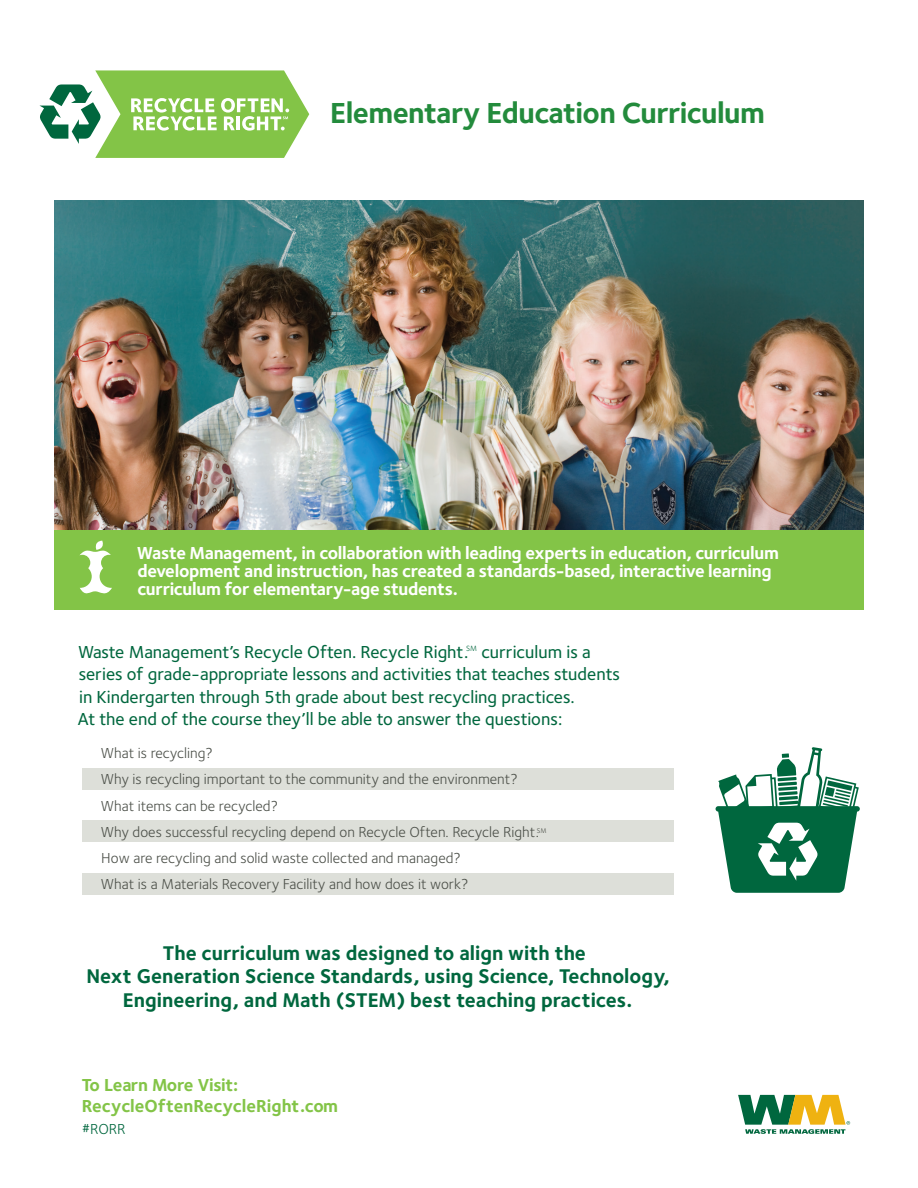
<style>
.page{position:relative;width:918px;height:1188px;background:#fff}
.page>*{position:absolute;margin:0;border:0;box-sizing:border-box;transform-origin:0 0}
.t1{font:700 30px "Foundry Sterling";letter-spacing:-.02em;color:#238b3c}
.t2{font:700 20.55px/23.2px "Foundry Sterling";color:#00673e;text-align:center}
.t3{font:500 18px/22.5px "Foundry Sterling";color:#00673e}
.t4{font:700 18px/18px "Foundry Sterling";letter-spacing:-.015em;color:#fff}
.t5{font:700 18px/21px "Foundry Sterling";letter-spacing:-.01em;color:#83c447}
.t6{font:15px/26.2px "Foundry Sterling";color:#4c5049}
.t7{font:15px "Foundry Sterling";color:#00673e}
.t8{font:7.8px "Foundry Sterling";color:#00673e}
</style>
<div class="page">
<img style="left:54px;top:201px;width:810px;height:329px">
<svg style="left:738px;top:1095px;width:112px;height:39px"></svg>
<div style="left:82px;top:769px;width:592px;height:21px;background:#dddfd9"></div>
<div style="left:82px;top:820px;width:592px;height:22px;background:#dddfd9"></div>
<div style="left:82px;top:873px;width:592px;height:22px;background:#dddfd9"></div>
<svg style="left:716px;top:747px;width:144px;height:146px"></svg>
<svg style="left:40px;top:70px;width:269px;height:88px"></svg>
<div style="left:54px;top:530px;width:810px;height:80px;background:#83c447"></div>
<svg style="left:79px;top:541px;width:33px;height:53px"></svg>
<h1 class="t1" style="left:330px;top:95px;width:436px">Elementary Education Curriculum</h1>
<p class="t4" style="left:137px;top:544px;width:644px">Waste Management, in collaboration with leading experts in education, curriculum development and instruction, has created a standards-based, interactive learning curriculum for elementary-age students.</p>
<p class="t3" style="left:78px;top:641px;width:392px">Waste Management’s Recycle Often. Recycle Right.</p>
<p class="t8" style="left:466px;top:644px;width:12px">SM</p>
<p class="t3" style="left:78px;top:641px;width:543px;text-indent:403px">curriculum is a series of grade-appropriate lessons and activities that teaches students in Kindergarten through 5th grade about best recycling practices.<br>At the end of the course they’ll be able to answer the questions:</p>
<p class="t6" style="left:101px;top:740px;width:447px">What is recycling?<br>Why is recycling important to the community and the environment?<br>What items can be recycled?<br>Why does successful recycling depend on Recycle Often. Recycle Right.<sup>SM </sup>How are recycling and solid waste collected and managed?<br>What is a Materials Recovery Facility and how does it work?</p>
<h2 class="t2" style="left:86px;top:942px;width:585px">The curriculum was designed to align with the<br>Next Generation Science Standards, using Science, Technology,<br>Engineering, and Math (STEM) best teaching practices.</h2>
<p class="t5" style="left:82px;top:1075px;width:258px">To Learn More Visit:<br>RecycleOftenRecycleRight.com</p>
<p class="t7" style="left:82px;top:1120px;width:45px">#RORR</p>
</div>
